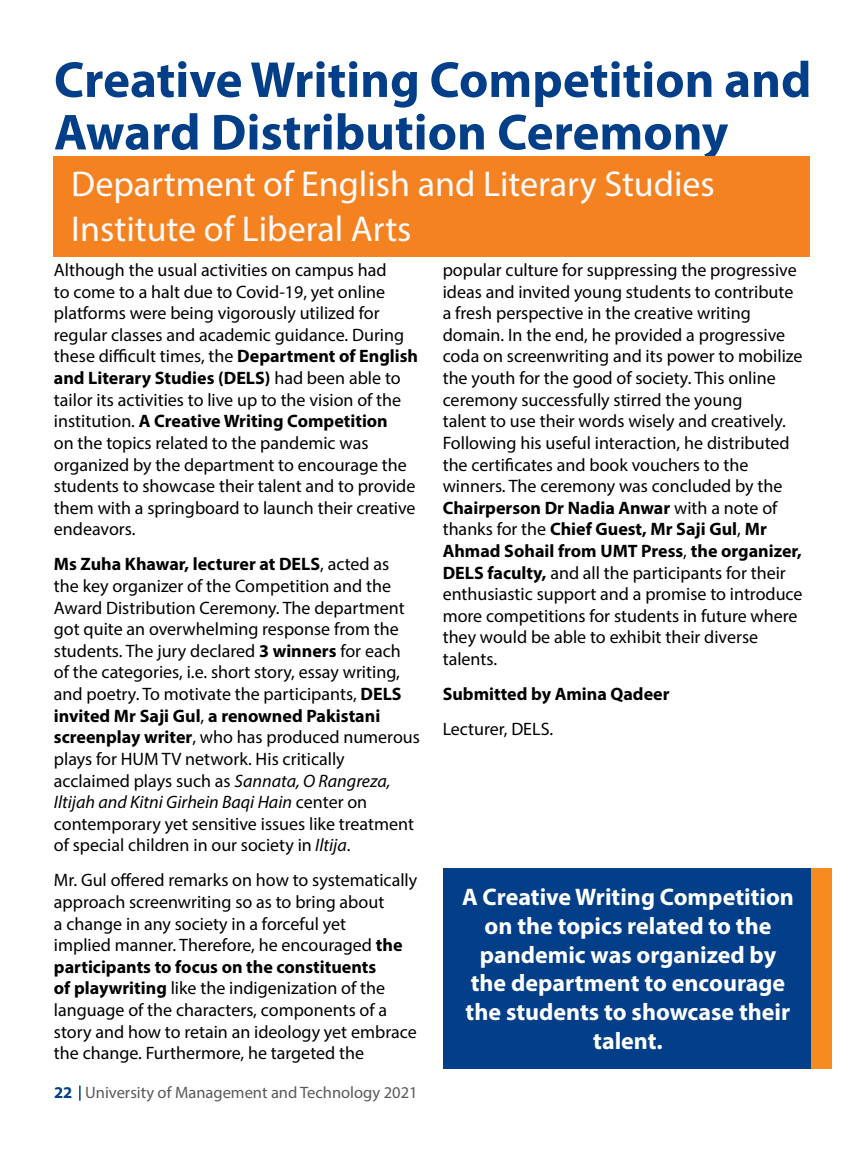
<style>
.page{position:relative;width:864px;height:1156px;background:#fff}
.page>*{position:absolute;margin:0;border:0;box-sizing:border-box;transform-origin:0 0}
.t1{font:700 51px/52.5px "Myriad Pro";color:#023f88}
.t2{font:36px/45px "Myriad Pro";color:#fffbfd}
.t3{font:700 24px/28.8px "Myriad Pro";color:#fff;text-align:center}
.t4{font:18px/21.6px "Myriad Pro";color:#000}
.t5{font:700 18px "Myriad Pro";color:#000}
.t6{font:16.5px "Myriad Pro";color:#58595b}
.s1{font-weight:700}
.s2{font-style:italic}
.s3{font-weight:700;color:#023f88}
</style>
<div class="page">
<svg style="left:79px;top:1085px;width:2px;height:15px"></svg>
<div style="left:54px;top:156px;width:756px;height:100px;background:#f58220"></div>
<div style="left:444px;top:867px;width:367px;height:201px;background:#023f88"></div>
<div style="left:811px;top:867px;width:21px;height:201px;background:#f68b1f"></div>
<h1 class="t1" style="left:54px;top:52px;width:759px">Creative Writing Competition and<br>Award Distribution Ceremony</h1>
<h2 class="t2" style="left:71px;top:161px;width:645px">Department of English and Literary Studies<br>Institute of Liberal Arts</h2>
<p class="t4" style="left:54px;top:259px;width:366px">Although the usual activities on campus had<br>to come to a halt due to Covid-19, yet online platforms were being vigorously utilized for regular classes and academic guidance. During these difficult times, the <span class="s1">Department of English and Literary Studies (DELS)</span> had been able to tailor its activities to live up to the vision of the institution. <span class="s1">A Creative Writing Competition<br></span>on the topics related to the pandemic was organized by the department to encourage the students to showcase their talent and to provide them with a springboard to launch their creative endeavors.</p>
<p class="t4" style="left:54px;top:553px;width:368px"><span class="s1">Ms Zuha Khawar, lecturer at DELS</span>, acted as<br>the key organizer of the Competition and the Award Distribution Ceremony. The department got quite an overwhelming response from the students. The jury declared <span class="s1">3 winners</span> for each of the categories, i.e. short story, essay writing, and poetry. To motivate the participants, <span class="s1">DELS invited Mr Saji Gul</span>, <span class="s1">a renowned Pakistani screenplay writer</span>, who has produced numerous plays for HUM TV network. His critically acclaimed plays such as <span class="s2">Sannata, O Rangreza, Iltijah and Kitni Girhein Baqi Hain</span> center on contemporary yet sensitive issues like treatment of special children in our society in <span class="s2">Iltija</span>.</p>
<p class="t4" style="left:54px;top:869px;width:365px">Mr. Gul offered remarks on how to systematically approach screenwriting so as to bring about<br>a change in any society in a forceful yet<br>implied manner. Therefore, he encouraged <span class="s1">the participants to focus on the constituents<br>of playwriting</span> like the indigenization of the language of the characters, components of a story and how to retain an ideology yet embrace the change. Furthermore, he targeted the</p>
<p class="t6" style="left:54px;top:1082px;width:365px"><span class="s3">22</span> University of Management and Technology 2021</p>
<p class="t4" style="left:443px;top:259px;width:361px">popular culture for suppressing the progressive ideas and invited young students to contribute a fresh perspective in the creative writing domain. In the end, he provided a progressive coda on screenwriting and its power to mobilize the youth for the good of society. This online ceremony successfully stirred the young<br>talent to use their words wisely and creatively.<br>Following his useful interaction, he distributed the certificates and book vouchers to the winners. The ceremony was concluded by the <span class="s1">Chairperson Dr Nadia Anwar</span> with a note of thanks for the <span class="s1">Chief Guest, Mr Saji Gul</span>, <span class="s1">Mr Ahmad Sohail from UMT Press</span>, <span class="s1">the organizer, DELS faculty,</span> and all the participants for their enthusiastic support and a promise to introduce more competitions for students in future where they would be able to exhibit their diverse talents.</p>
<p class="t5" style="left:443px;top:682px;width:228px">Submitted by Amina Qadeer</p>
<p class="t4" style="left:443px;top:718px;width:112px">Lecturer, DELS.</p>
<h3 class="t3" style="left:462px;top:881px;width:334px">A Creative Writing Competition on the topics related to the pandemic was organized by the department to encourage the students to showcase their talent.</h3>
</div>
